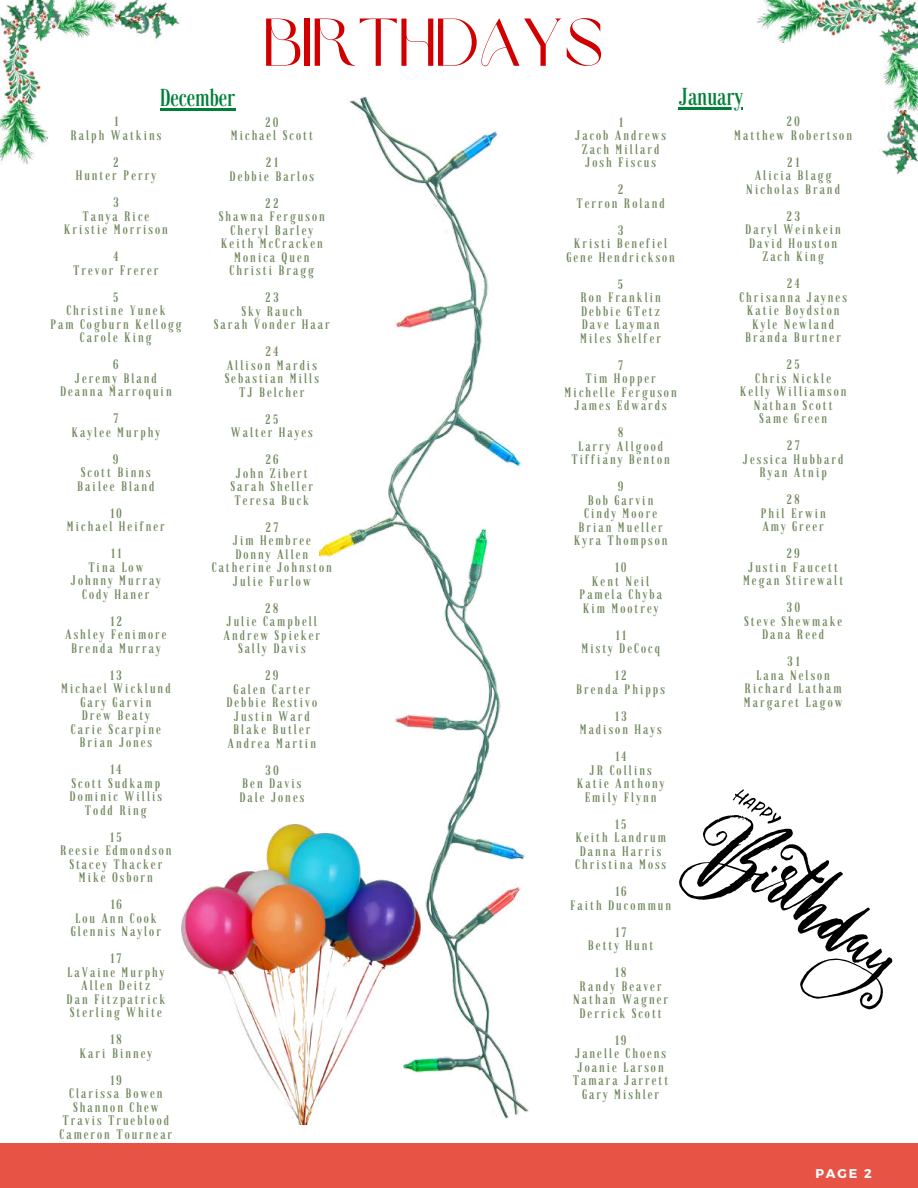
<style>
.page{position:relative;width:918px;height:1188px;background:#fff}
.page>*{position:absolute;margin:0;border:0;box-sizing:border-box;transform-origin:0 0}
.t1{font:66.9px "Brown Sugar";color:#d00000}
.t2{font:24px "Granaina limpia";color:#008037}
.t3{font:13.5px/13.5px "Granaina limpia";letter-spacing:.15em;color:#70885d;text-align:center}
.t4{font:700 12.75px "Montserrat";color:#fff}
</style>
<div class="page">
<div style="left:0;top:1143px;width:918px;height:45px;background:#e75344"></div>
<img style="left:320px;top:97px;width:209px;height:1021px">
<hr style="left:160px;top:108px;width:76px;height:2px;background:#008037">
<hr style="left:679px;top:108px;width:64px;height:2px;background:#008037">
<img style="left:0;top:0;width:182px;height:164px">
<img style="left:757px;top:0;width:161px;height:176px">
<img style="left:182px;top:825px;width:238px;height:300px">
<svg style="left:679px;top:815px;width:214px;height:195px"></svg>
<svg style="left:770px;top:865px;width:8px;height:9px"></svg>
<svg style="left:731px;top:789px;width:51px;height:39px"></svg>
<h1 class="t1" style="left:264px;top:16px;width:341px">BIRTHDAYS</h1>
<h2 class="t2" style="left:160px;top:88px;width:77px">December</h2>
<h2 class="t2" style="left:679px;top:87px;width:66px">January</h2>
<p class="t3" style="left:70px;top:116px;width:92px">1<br>Ralph Watkins</p>
<p class="t3" style="left:76px;top:157px;width:82px">2<br>Hunter Perry</p>
<p class="t3" style="left:64px;top:197px;width:105px">3<br>Tanya Rice<br>Kristie Morrison</p>
<p class="t3" style="left:73px;top:251px;width:87px">4<br>Trevor Frerer</p>
<p class="t3" style="left:50px;top:292px;width:133px">5<br>Christine Yunek<br>Pam Cogburn Kellogg<br>Carole King</p>
<p class="t3" style="left:60px;top:359px;width:113px">6<br>Jeremy Bland<br>Deanna Marroquin</p>
<p class="t3" style="left:72px;top:413px;width:90px">7<br>Kaylee Murphy</p>
<p class="t3" style="left:77px;top:454px;width:79px">9<br>Scott Binns<br>Bailee Bland</p>
<p class="t3" style="left:67px;top:508px;width:100px">10<br>Michael Heifner</p>
<p class="t3" style="left:71px;top:548px;width:92px">11<br>Tina Low<br>Johnny Murray<br>Cody Haner</p>
<p class="t3" style="left:65px;top:616px;width:103px">12<br>Ashley Fenimore<br>Brenda Murray</p>
<p class="t3" style="left:61px;top:670px;width:111px">13<br>Michael Wicklund<br>Gary Garvin<br>Drew Beaty<br>Carie Scarpine<br>Brian Jones</p>
<p class="t3" style="left:70px;top:764px;width:94px">14<br>Scott Sudkamp<br>Dominic Willis<br>Todd Ring</p>
<p class="t3" style="left:60px;top:832px;width:113px">15<br>Reesie Edmondson<br>Stacey Thacker<br>Mike Osborn</p>
<p class="t3" style="left:71px;top:899px;width:92px">16<br>Lou Ann Cook<br>Glennis Naylor</p>
<p class="t3" style="left:67px;top:953px;width:100px">17<br>LaVaine Murphy<br>Allen Deitz<br>Dan Fitzpatrick<br>Sterling White</p>
<p class="t3" style="left:80px;top:1034px;width:74px">18<br>Kari Binney</p>
<p class="t3" style="left:59px;top:1075px;width:114px">19<br>Clarissa Bowen<br>Shannon Chew<br>Travis Trueblood<br>Cameron Tournear</p>
<p class="t3" style="left:231px;top:117px;width:84px">20<br>Michael Scott</p>
<p class="t3" style="left:230px;top:157px;width:86px">21<br>Debbie Barlos</p>
<p class="t3" style="left:219px;top:198px;width:107px">22<br>Shawna Ferguson<br>Cheryl Barley<br>Keith McCracken<br>Monica Quen<br>Christi Bragg</p>
<p class="t3" style="left:214px;top:292px;width:117px">23<br>Sky Rauch<br>Sarah Vonder Haar</p>
<p class="t3" style="left:225px;top:346px;width:96px">24<br>Allison Mardis<br>Sebastian Mills<br>TJ Belcher</p>
<p class="t3" style="left:231px;top:414px;width:83px">25<br>Walter Hayes</p>
<p class="t3" style="left:231px;top:454px;width:84px">26<br>John Zibert<br>Sarah Sheller<br>Teresa Buck</p>
<p class="t3" style="left:212px;top:522px;width:122px">27<br>Jim Hembree<br>Donny Allen<br>Catherine Johnston<br>Julie Furlow</p>
<p class="t3" style="left:224px;top:603px;width:98px">28<br>Julie Campbell<br>Andrew Spieker<br>Sally Davis</p>
<p class="t3" style="left:226px;top:670px;width:92px">29<br>Galen Carter<br>Debbie Restivo<br>Justin Ward<br>Blake Butler<br>Andrea Martin</p>
<p class="t3" style="left:239px;top:765px;width:66px">30<br>Ben Davis<br>Dale Jones</p>
<p class="t3" style="left:575px;top:117px;width:92px">1<br>Jacob Andrews<br>Zach Millard<br>Josh Fiscus</p>
<p class="t3" style="left:576px;top:184px;width:90px">2<br>Terron Roland</p>
<p class="t3" style="left:566px;top:225px;width:110px">3<br>Kristi Benefiel<br>Gene Hendrickson</p>
<p class="t3" style="left:580px;top:279px;width:82px">5<br>Ron Franklin<br>Debbie GTetz<br>Dave Layman<br>Miles Shelfer</p>
<p class="t3" style="left:565px;top:360px;width:114px">7<br>Tim Hopper<br>Michelle Ferguson<br>James Edwards</p>
<p class="t3" style="left:571px;top:427px;width:100px">8<br>Larry Allgood<br>Tiffiany Benton</p>
<p class="t3" style="left:574px;top:481px;width:95px">9<br>Bob Garvin<br>Cindy Moore<br>Brian Mueller<br>Kyra Thompson</p>
<p class="t3" style="left:579px;top:562px;width:84px">10<br>Kent Neil<br>Pamela Chyba<br>Kim Mootrey</p>
<p class="t3" style="left:581px;top:630px;width:80px">11<br>Misty DeCocq</p>
<p class="t3" style="left:576px;top:670px;width:90px">12<br>Brenda Phipps</p>
<p class="t3" style="left:580px;top:711px;width:83px">13<br>Madison Hays</p>
<p class="t3" style="left:577px;top:751px;width:89px">14<br>JR Collins<br>Katie Anthony<br>Emily Flynn</p>
<p class="t3" style="left:575px;top:819px;width:93px">15<br>Keith Landrum<br>Danna Harris<br>Christina Moss</p>
<p class="t3" style="left:570px;top:886px;width:102px">16<br>Faith Ducommun</p>
<p class="t3" style="left:588px;top:927px;width:67px">17<br>Betty Hunt</p>
<p class="t3" style="left:573px;top:967px;width:96px">18<br>Randy Beaver<br>Nathan Wagner<br>Derrick Scott</p>
<p class="t3" style="left:573px;top:1035px;width:97px">19<br>Janelle Choens<br>Joanie Larson<br>Tamara Jarrett<br>Gary Mishler</p>
<p class="t3" style="left:734px;top:116px;width:119px">20<br>Matthew Robertson</p>
<p class="t3" style="left:746px;top:157px;width:95px">21<br>Alicia Blagg<br>Nicholas Brand</p>
<p class="t3" style="left:745px;top:211px;width:97px">23<br>Daryl Weinkein<br>David Houston<br>Zach King</p>
<p class="t3" style="left:739px;top:278px;width:109px">24<br>Chrisanna Jaynes<br>Katie Boydston<br>Kyle Newland<br>Branda Burtner</p>
<p class="t3" style="left:740px;top:359px;width:108px">25<br>Chris Nickle<br>Kelly Williamson<br>Nathan Scott<br>Same Green</p>
<p class="t3" style="left:743px;top:440px;width:102px">27<br>Jessica Hubbard<br>Ryan Atnip</p>
<p class="t3" style="left:760px;top:494px;width:67px">28<br>Phil Erwin<br>Amy Greer</p>
<p class="t3" style="left:743px;top:548px;width:102px">29<br>Justin Faucett<br>Megan Stirewalt</p>
<p class="t3" style="left:744px;top:602px;width:99px">30<br>Steve Shewmake<br>Dana Reed</p>
<p class="t3" style="left:744px;top:656px;width:100px">31<br>Lana Nelson<br>Richard Latham<br>Margaret Lagow</p>
<p class="t4" style="left:815px;top:1165px;width:58px">PAGE 2</p>
</div>
